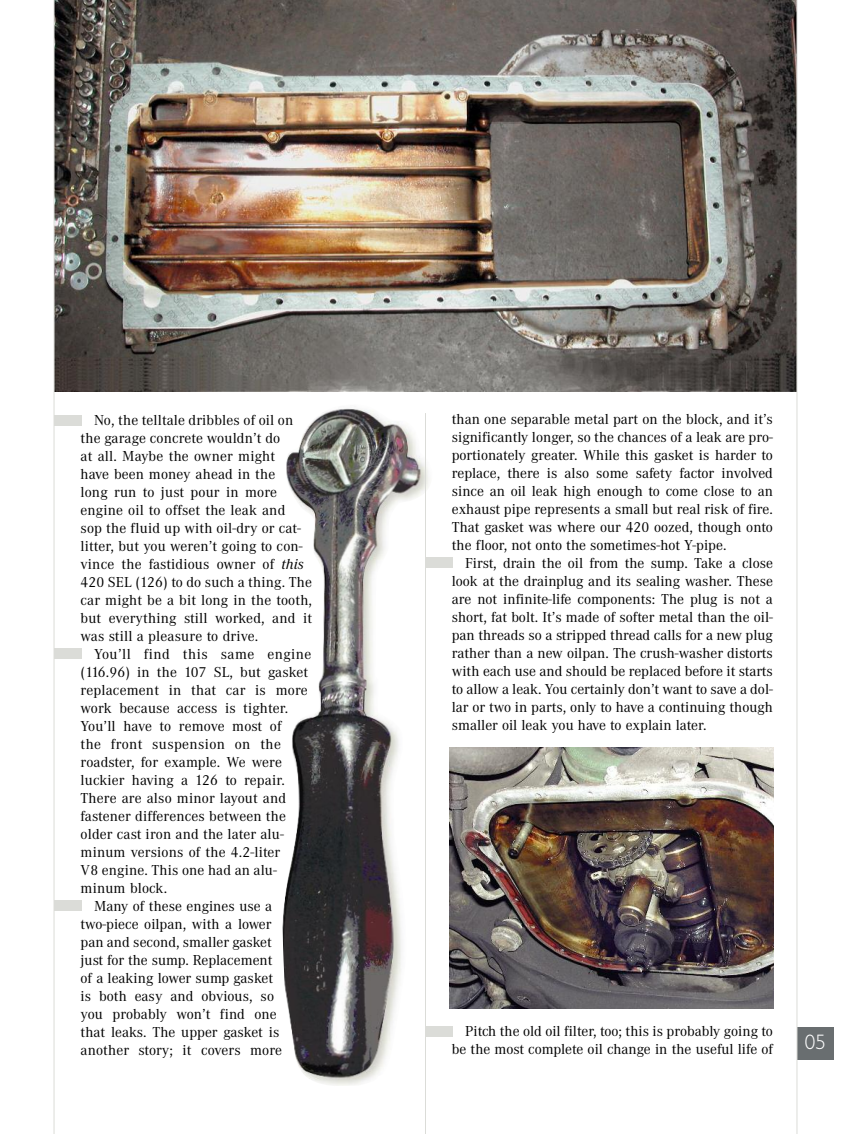
<style>
.page{position:relative;width:851px;height:1134px;background:#fff}
.page>*{position:absolute;margin:0;border:0;box-sizing:border-box;transform-origin:0 0}
.t1{font:300 21px "Gill Sans";color:#fff}
.t2{font:15px/18px "Corporate A";letter-spacing:.01em;color:#000;text-align:justify}
.t3{font:15px "Corporate A";letter-spacing:.03em;color:#000}
.s1{font-style:italic}
</style>
<div class="page">
<div style="left:797px;top:1027px;width:36px;height:33px;background:#696e70"></div>
<div style="left:54px;top:416px;width:28px;height:10px;background:#dbdcd8"></div>
<div style="left:54px;top:648px;width:28px;height:11px;background:#dbdcd8"></div>
<div style="left:54px;top:900px;width:28px;height:11px;background:#dbdcd8"></div>
<img style="left:55px;top:0;width:741px;height:391px">
<img style="left:282px;top:408px;width:147px;height:678px">
<div style="left:425px;top:557px;width:28px;height:11px;background:#dbdcd8"></div>
<hr style="left:425px;top:413px;width:1px;height:721px;background:#dbdcd8">
<img style="left:449px;top:747px;width:324px;height:261px">
<div style="left:425px;top:1026px;width:28px;height:11px;background:#dbdcd8"></div>
<hr style="left:796px;top:0;width:1px;height:1134px;background:#dbdcd8">
<hr style="left:54px;top:0;width:1px;height:1134px;background:#dbdcd8">
<p class="t2" style="left:80px;top:411px;width:233px;text-align:left;text-indent:14px">No, the telltale dribbles of oil on the garage concrete wouldn’t do<br>at all. Maybe the owner might<br>have been money ahead in the<br>long run to just pour in more engine oil to offset the leak and<br>sop the fluid up with oil-dry or cat&shy;litter, but you weren’t going to con&shy;vince the fastidious owner of <span class="s1">this<br></span>420 SEL (126) to do such a thing. The car might be a bit long in the tooth, but everything still worked, and it was still a pleasure to drive.</p>
<p class="t3" style="left:94px;top:645px;width:219px">You’ll find this same engine</p>
<p class="t2" style="left:80px;top:663px;width:229px">(116.96) in the 107 SL, but gasket</p>
<p class="t2" style="left:80px;top:681px;width:229px">replacement in that car is more</p>
<p class="t2" style="left:80px;top:699px;width:209px">work because access is tighter.</p>
<p class="t2" style="left:80px;top:717px;width:202px">You’ll have to remove most of</p>
<p class="t2" style="left:80px;top:735px;width:202px">the front suspension on the</p>
<p class="t2" style="left:80px;top:753px;width:203px">roadster, for example. We were</p>
<p class="t2" style="left:80px;top:771px;width:206px">luckier having a 126 to repair.</p>
<p class="t2" style="left:81px;top:789px;width:207px">There are also minor layout and</p>
<p class="t2" style="left:81px;top:807px;width:207px">fastener differences between the</p>
<p class="t2" style="left:81px;top:825px;width:205px">older cast iron and the later alu-</p>
<p class="t2" style="left:81px;top:843px;width:201px">minum versions of the 4.2-liter</p>
<p class="t2" style="left:81px;top:861px;width:198px">V8 engine. This one had an alu-</p>
<p class="t2" style="left:81px;top:879px;width:88px">minum block.</p>
<p class="t2" style="left:94px;top:897px;width:180px">Many of these engines use a</p>
<p class="t2" style="left:81px;top:915px;width:192px">two-piece oilpan, with a lower</p>
<p class="t2" style="left:81px;top:933px;width:193px">pan and second, smaller gasket</p>
<p class="t2" style="left:81px;top:951px;width:193px">just for the sump. Replacement</p>
<p class="t2" style="left:81px;top:969px;width:194px">of a leaking lower sump gasket</p>
<p class="t2" style="left:81px;top:987px;width:195px">is both easy and obvious, so</p>
<p class="t2" style="left:81px;top:1005px;width:198px">you probably won’t find one</p>
<p class="t2" style="left:81px;top:1023px;width:200px">that leaks. The upper gasket is</p>
<p class="t2" style="left:81px;top:1041px;width:203px">another story; it covers more</p>
<p class="t2" style="left:452px;top:410px;width:323px">than one separable metal part on the block, and it’s significantly longer, so the chances of a leak are pro&shy;portionately greater. While this gasket is harder to replace, there is also some safety factor involved since an oil leak high enough to come close to an exhaust pipe represents a small but real risk of fire.<br>That gasket was where our 420 oozed, though onto the floor, not onto the sometimes-hot Y-pipe.</p>
<p class="t2" style="left:452px;top:554px;width:323px;text-indent:14px">First, drain the oil from the sump. Take a close look at the drainplug and its sealing washer. These are not infinite-life components: The plug is not a short, fat bolt. It’s made of softer metal than the oil&shy;pan threads so a stripped thread calls for a new plug rather than a new oilpan. The crush-washer distorts with each use and should be replaced before it starts to allow a leak. You certainly don’t want to save a dol&shy;lar or two in parts, only to have a continuing though smaller oil leak you have to explain later.</p>
<p class="t2" style="left:452px;top:1022px;width:323px;text-align:right">Pitch the old oil filter, too; this is probably going to be the most complete oil change in the useful life of</p>
<h1 class="t1" style="left:804px;top:1030px;width:22px">05</h1>
</div>
